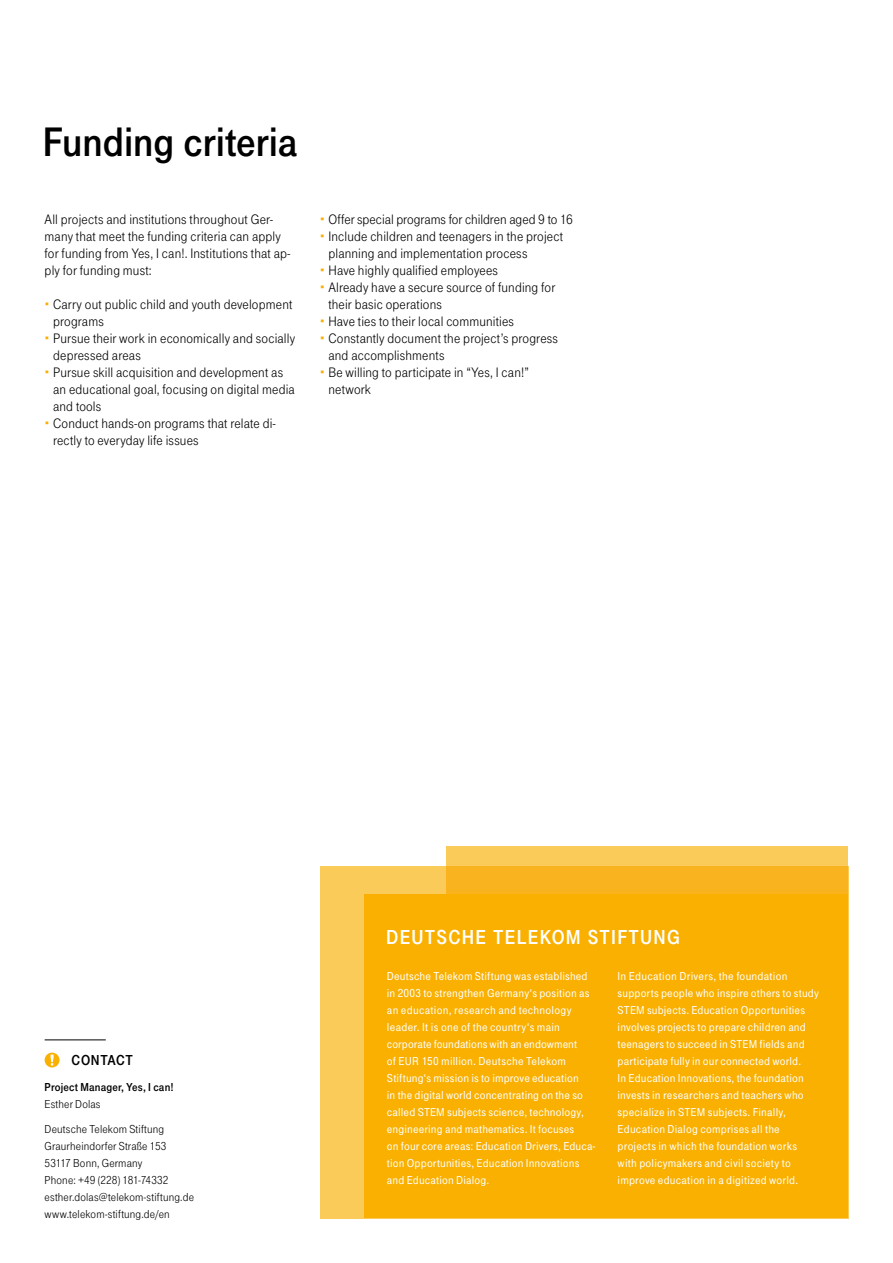
<style>
.page{position:relative;width:893px;height:1263px;background:#fff}
.page>*{position:absolute;margin:0;border:0;box-sizing:border-box;transform-origin:0 0}
.t1{font:42.75px "Tele Grotesk Fett";color:#000}
.t2{font:21px "Tele Grotesk Fett";letter-spacing:.06em;color:#fff}
.t3{font:15px "Tele Grotesk Fett";letter-spacing:.045em;color:#000}
.t4{font:14.25px/17px "Tele Grotesk Norm";letter-spacing:.01em;color:#000}
.t5{font:12px/17px "Tele Grotesk Halb";letter-spacing:.015em;color:#fff}
.t6{font:12px/17px "Tele Grotesk Norm";letter-spacing:.01em;color:#000}
.t7{font:12px "Tele Grotesk Fett";letter-spacing:.015em;color:#000}
</style>
<div class="page">
<svg style="left:45px;top:1052px;width:15px;height:15px"></svg>
<hr style="left:45px;top:1039px;width:61px;height:1px;background:#000">
<div style="left:320px;top:866px;width:528px;height:352px;background:#fbcb59"></div>
<svg style="left:446px;top:846px;width:402px;height:48px;background:#f9bd37"></svg>
<div style="left:365px;top:894px;width:483px;height:324px;background:#f9b000"></div>
<h1 class="t1" style="left:43px;top:118px;width:256px">Funding criteria</h1>
<p class="t4" style="left:45px;top:211px;width:247px">All projects and institutions throughout Ger&shy;many that meet the funding criteria can apply for funding from Yes, I can!. Institutions that ap&shy;ply for funding must:</p>
<p class="t4" style="left:53px;top:296px;width:243px">Carry out public child and youth development programs<br>Pursue their work in economically and socially depressed areas<br>Pursue skill acquisition and development as an educational goal, focusing on digital media and tools<br>Conduct hands-on programs that relate di&shy;rectly to everyday life issues</p>
<p class="t4" style="left:328px;top:211px;width:246px">Offer special programs for children aged 9 to 16<br>Include children and teenagers in the project planning and implementation process<br>Have highly qualified employees<br>Already have a secure source of funding for their basic operations<br>Have ties to their local communities Constantly document the project’s progress and accomplishments<br>Be willing to participate in “Yes, I can!” network</p>
<p class="t3" style="left:72px;top:1052px;width:63px">CONTACT</p>
<p class="t7" style="left:45px;top:1080px;width:131px">Project Manager, Yes, I can!</p>
<p class="t6" style="left:45px;top:1091px;width:121px;line-height:25.5px">Esther Dolas<br>Deutsche Telekom Stiftung</p>
<p class="t6" style="left:45px;top:1138px;width:151px">Graurheindorfer Straße 153<br>53117 Bonn, Germany<br>Phone: +49 (228) 181-74332 esther.dolas@telekom-stiftung.de www.telekom-stiftung.de/en</p>
<h2 class="t2" style="left:386px;top:925px;width:295px">DEUTSCHE TELEKOM STIFTUNG</h2>
<p class="t5" style="left:387px;top:967px;width:210px">Deutsche Telekom Stiftung was established in 2003 to strengthen Germany‘s position as an education, research and technology leader. It is one of the country‘s main corporate foundations with an endowment<br>of EUR 150 million. Deutsche Telekom Stiftung‘s mission is to improve education<br>in the digital world concentrating on the so called STEM subjects science, technology, engineering and mathematics. It focuses<br>on four core areas: Education Drivers, Educa&shy;tion Opportunities, Education Innovations and Education Dialog.</p>
<p class="t5" style="left:618px;top:967px;width:203px">In Education Drivers, the foundation supports people who inspire others to study STEM subjects. Education Opportunities involves projects to prepare children and teenagers to succeed in STEM fields and participate fully in our connected world.<br>In Education Innovations, the foundation invests in researchers and teachers who specialize in STEM subjects. Finally, Education Dialog comprises all the projects in which the foundation works with policymakers and civil society to improve education in a digitized world.</p>
</div>
